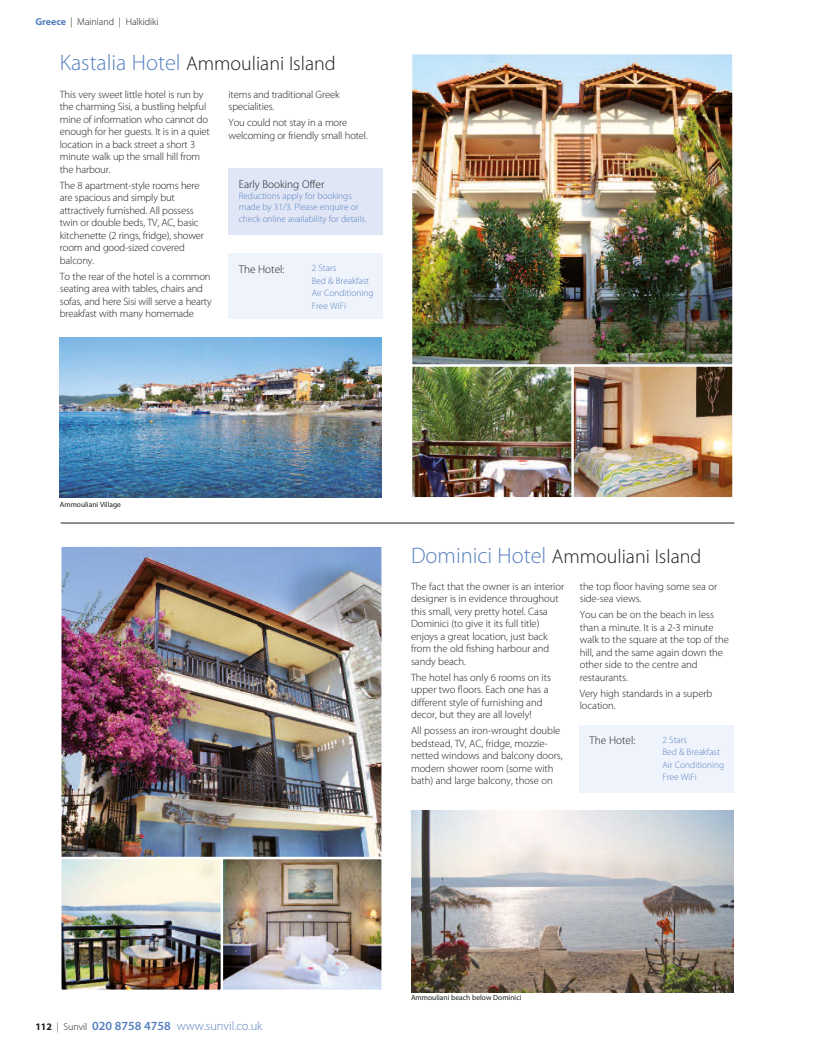
<style>
.page{position:relative;width:815px;height:1063px;background:#fff}
.page>*{position:absolute;margin:0;border:0;box-sizing:border-box;transform-origin:0 0}
.t1{font:300 20px "Myriad Pro";color:#1d1d1b}
.t2{font:300 12.5px "Myriad Pro";letter-spacing:-.005em;color:#5881c1}
.t3{font:300 11.25px "Myriad Pro";color:#1d1d1b}
.t4{font:300 10.62px/12.5px "Myriad Pro";letter-spacing:-.015em;color:#1d1d1b}
.t5{font:300 10px "Myriad Pro";letter-spacing:-.005em;color:#1d1d1b}
.t6{font:300 9.38px/12.5px "Myriad Pro";color:#5881c1}
.t7{font:7.5px "Myriad Pro";color:#1d1d1b}
.s1{font-weight:700;color:#5881c1}
.s2{font-size:22.5px;color:#5881c1}
.s3{font-weight:700;font-size:10px;color:#1d1d1b}
.s4{font-size:10px;color:#1d1d1b}
.s5{font-weight:600}
</style>
<div class="page">
<hr style="left:61px;top:523px;width:673px;height:1px;background:#1d1d1b">
<img style="left:413px;top:55px;width:318px;height:309px">
<div style="left:411px;top:53px;width:322px;height:313px;border:1px solid #fff"></div>
<img style="left:413px;top:368px;width:158px;height:128px">
<div style="left:411px;top:366px;width:162px;height:132px;border:1px solid #fff"></div>
<img style="left:575px;top:368px;width:156px;height:128px">
<div style="left:573px;top:366px;width:160px;height:132px;border:1px solid #fff"></div>
<div style="left:228px;top:254px;width:155px;height:65px;background:#eff3fb"></div>
<img style="left:411px;top:810px;width:322px;height:182px">
<img style="left:62px;top:548px;width:319px;height:308px">
<div style="left:60px;top:546px;width:323px;height:312px;border:1px solid #fff"></div>
<img style="left:62px;top:860px;width:158px;height:129px">
<div style="left:60px;top:858px;width:162px;height:133px;border:1px solid #fff"></div>
<img style="left:224px;top:860px;width:157px;height:129px">
<div style="left:222px;top:858px;width:161px;height:133px;border:1px solid #fff"></div>
<div style="left:579px;top:725px;width:154px;height:67px;background:#eff3fb"></div>
<img style="left:60px;top:337px;width:322px;height:161px">
<div style="left:228px;top:169px;width:155px;height:66px;background:#e0e6f5"></div>
<p class="t5" style="left:35px;top:18px;width:125px"><span class="s1">Greece</span> | Mainland | halkidiki</p>
<h1 class="t1" style="left:60px;top:56px;width:277px"><span class="s2">Kastalia hotel</span> ammouliani island</h1>
<p class="t4" style="left:60px;top:89px;width:151px">this very sweet little hotel is run by the charming Sisi, a bustling helpful mine of information who cannot do enough for her guests. it is in a quiet location in a back street a short 3 minute walk up the small hill from the harbour.</p>
<p class="t4" style="left:60px;top:180px;width:146px">the 8 apartment-style rooms here are spacious and simply but attractively furnished. all possess twin or double beds, tV, aC, basic kitchenette (2 rings, fridge), shower room and good-sized covered balcony.</p>
<p class="t4" style="left:60px;top:271px;width:153px">to the rear of the hotel is a common seating area with tables, chairs and sofas, and here Sisi will serve a hearty breakfast with many homemade</p>
<p class="t4" style="left:229px;top:89px;width:112px">items and traditional greek specialities.</p>
<p class="t4" style="left:229px;top:117px;width:141px">you could not stay in a more welcoming or friendly small hotel.</p>
<p class="t3" style="left:239px;top:180px;width:87px">Early Booking offer</p>
<p class="t6" style="left:239px;top:191px;width:129px;line-height:11.2px">reductions apply for bookings made by 31/3. Please enquire or check online availability for details.</p>
<p class="t3" style="left:239px;top:265px;width:47px">the hotel:</p>
<p class="t6" style="left:312px;top:263px;width:63px">2 Stars<br>Bed &amp; Breakfast air Conditioning<br>Free WiFi</p>
<p class="t7" style="left:60px;top:502px;width:63px">Ammouliani Village</p>
<h1 class="t1" style="left:411px;top:548px;width:292px"><span class="s2">dominici hotel</span> ammouliani island</h1>
<p class="t4" style="left:411px;top:581px;width:155px">the fact that the owner is an interior designer is in evidence throughout this small, very pretty hotel. Casa dominici (to give it its full title) enjoys a great location, just back from the old fishing harbour and sandy beach.</p>
<p class="t4" style="left:411px;top:672px;width:141px">the hotel has only 6 rooms on its upper two floors. Each one has a different style of furnishing and decor, but they are all lovely!</p>
<p class="t4" style="left:411px;top:725px;width:153px">all possess an iron-wrought double bedstead, tV, aC, fridge, mozzie&shy;netted windows and balcony doors, modern shower room (some with bath) and large balcony, those on</p>
<p class="t4" style="left:580px;top:581px;width:139px">the top floor having some sea or side-sea views.</p>
<p class="t4" style="left:580px;top:609px;width:151px">you can be on the beach in less than a minute. it is a 2-3 minute walk to the square at the top of the hill, and the same again down the other side to the centre and restaurants.</p>
<p class="t4" style="left:580px;top:688px;width:134px">Very high standards in a superb location.</p>
<p class="t3" style="left:590px;top:736px;width:47px">the hotel:</p>
<p class="t6" style="left:662px;top:734px;width:63px">2 Stars<br>Bed &amp; Breakfast air Conditioning<br>Free WiFi</p>
<p class="t2" style="left:35px;top:1021px;width:229px"><span class="s3">112</span> <span class="s4">| Sunvil</span> <span class="s5">020 8758 4758</span> www.sunvil.co.uk</p>
<p class="t7" style="left:411px;top:995px;width:112px">Ammouliani beach below Dominici</p>
</div>
